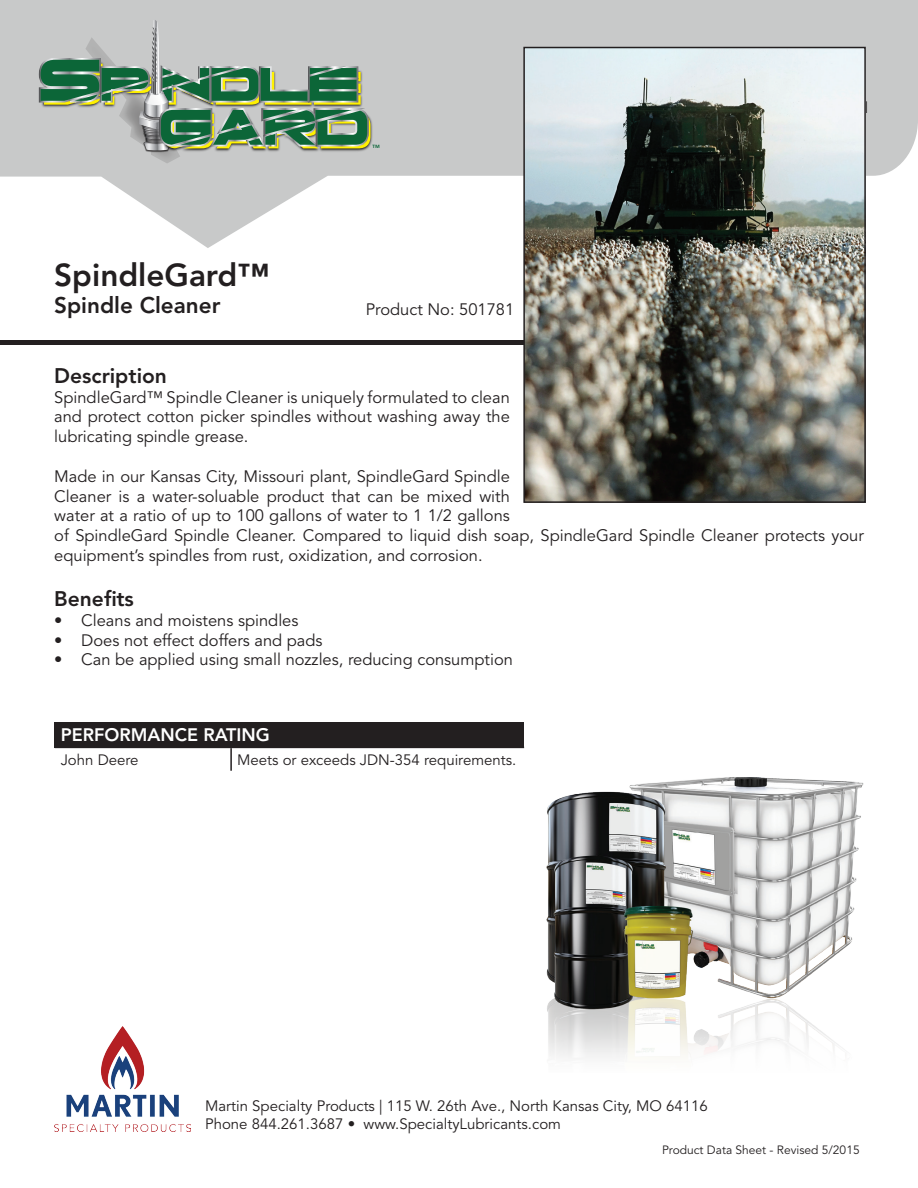
<style>
.page{position:relative;width:918px;height:1188px;background:#fff}
.page>*{position:absolute;margin:0;border:0;box-sizing:border-box;transform-origin:0 0}
.t1{font:800 31.5px "Avenir LT Std";color:#231f20}
.t2{font:800 22.5px "Avenir LT Std";color:#231f20}
.t3{font:800 21px "Avenir LT Std";color:#231f20}
.t4{font:800 18px "Avenir LT Std";color:#fff}
.t5{font:16.5px/19.8px "Avenir LT Std";color:#231f20;text-align:justify}
.t6{font:15px/18px "Avenir LT Std";color:#231f20}
.t7{font:12px "Avenir LT Std";color:#231f20}
.t8{font:11.55px "Calibri";color:#0c6638}
</style>
<div class="page">
<svg style="left:0;top:0;width:918px;height:248px;fill:#c8c9c9"></svg>
<img style="left:55px;top:1026px;width:135px;height:106px">
<div style="left:0;top:340px;width:524px;height:5px;background:#231f20"></div>
<div style="left:55px;top:722px;width:469px;height:25px;background:#231f20"></div>
<hr style="left:55px;top:747px;width:176px;height:1px;background:#231f20">
<hr style="left:231px;top:747px;width:293px;height:1px;background:#231f20">
<hr style="left:230px;top:748px;width:2px;height:23px;background:#231f20">
<svg style="left:38px;top:20px;width:340px;height:144px;background:#98ad9d"></svg>
<img style="left:546px;top:777px;width:318px;height:281px">
<img style="left:526px;top:50px;width:337px;height:450px">
<div style="left:523px;top:47px;width:343px;height:456px;border:2px solid #231f20"></div>
<h1 class="t1" style="left:54px;top:257px;width:216px">SpindleGard™</h1>
<h2 class="t2" style="left:54px;top:292px;width:168px">Spindle Cleaner</h2>
<p class="t8" style="left:372px;top:141px;width:10px">™</p>
<p class="t5" style="left:366px;top:300px;width:150px">Product No: 501781</p>
<p class="t3" style="left:54px;top:363px;width:114px">Description</p>
<p class="t5" style="left:54px;top:388px;width:457px">SpindleGard™ Spindle Cleaner is uniquely formulated to clean and protect cotton picker spindles without washing away the lubricating spindle grease.</p>
<p class="t5" style="left:54px;top:467px;width:811px;text-align:left">Made in our Kansas City, Missouri plant, SpindleGard Spindle<br>Cleaner is a water-soluable product that can be mixed with<br>water at a ratio of up to 100 gallons of water to 1 1/2 gallons<br>of SpindleGard Spindle Cleaner. Compared to liquid dish soap, SpindleGard Spindle Cleaner protects your equipment’s spindles from rust, oxidization, and corrosion.</p>
<p class="t3" style="left:54px;top:586px;width:81px">Benefits</p>
<p class="t5" style="left:54px;top:611px;width:246px">• Cleans and moistens spindles</p>
<p class="t5" style="left:54px;top:631px;width:270px">• Does not effect doffers and pads</p>
<p class="t5" style="left:54px;top:650px;width:460px">• Can be applied using small nozzles, reducing consumption</p>
<p class="t4" style="left:61px;top:725px;width:210px">PERFORMANCE RATING</p>
<p class="t6" style="left:61px;top:751px;width:79px">John Deere</p>
<p class="t6" style="left:237px;top:751px;width:281px">Meets or exceeds JDN-354 requirements.</p>
<p class="t6" style="left:205px;top:1097px;width:504px">Martin Specialty Products | 115 W. 26th Ave., North Kansas City, MO 64116<br>Phone 844.261.3687 • www.SpecialtyLubricants.com</p>
<p class="t7" style="left:662px;top:1143px;width:199px">Product Data Sheet - Revised 5/2015</p>
</div>
